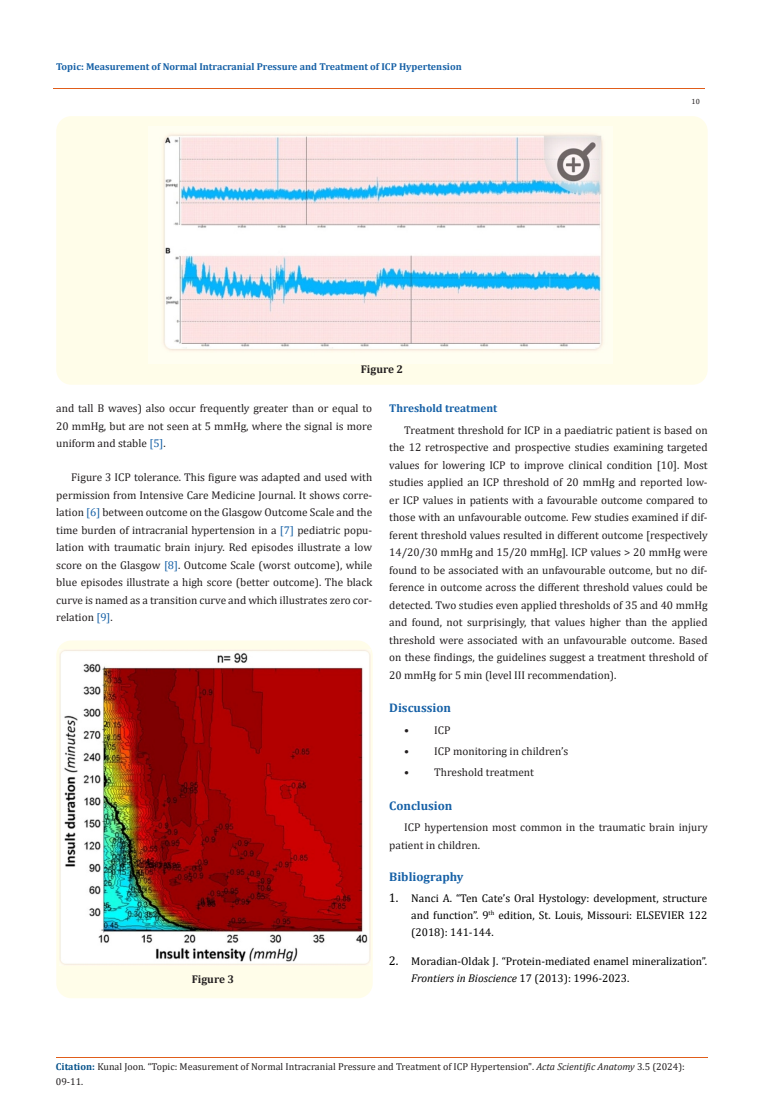
<style>
.page{position:relative;width:764px;height:1110px;background:#fff}
.page>*{position:absolute;margin:0;border:0;box-sizing:border-box;transform-origin:0 0}
.List_Paragraph{font:700 12.5px "Cambria";color:#1560a6}
.List_Paragraph-2{font:11.25px/17.5px "Cambria";color:#231f20;text-align:justify}
.t1{font:11.25px/16.9px "Cambria";color:#000;text-align:justify}
.List_Paragraph-3{font:700 11.25px "Cambria";color:#1560a6}
.t2{font:700 11.25px "Cambria";color:#231f20}
.t3{font:10px/15px "Cambria";color:#231f20}
.t4{font:700 10px "Cambria";color:#1560a6}
.t5{font:7.5px "Cambria";color:#231f20}
.s1{font-size:12.5px}
.s2{font-style:italic}
.s3{color:#1560a6}
.s4{font-weight:700;color:#035089}
</style>
<div class="page">
<hr style="left:54px;top:88px;width:651px;height:1px;background:#e05d1a">
<div style="left:56px;top:640px;width:317px;height:358px;background:#fffde9;border-radius:15px"></div>
<div style="left:56px;top:116px;width:651px;height:269px;background:#fffde9;border-radius:15px"></div>
<img style="left:163px;top:134px;width:440px;height:217px">
<img style="left:59px;top:650px;width:311px;height:315px">
<hr style="left:56px;top:1057px;width:651px;height:1px;background:#e05d1a">
<p class="t4" style="left:56px;top:60px;width:407px">Topic: Measurement of Normal Intracranial Pressure and Treatment of ICP Hypertension</p>
<p class="t5" style="left:691px;top:97px;width:10px">10</p>
<p class="t2" style="left:361px;top:361px;width:44px">Figure 2</p>
<p class="List_Paragraph-3" style="left:389px;top:400px;width:109px">Threshold treatment</p>
<p class="List_Paragraph-2" style="left:389px;top:421px;width:320px;text-indent:15px">Treatment threshold for ICP in a paediatric patient is based on the 12 retrospective and prospective studies examining targeted values for lowering ICP to improve clinical condition [10]. Most studies applied an ICP threshold of 20 mmHg and reported low&shy;er ICP values in patients with a favourable outcome compared to those with an unfavourable outcome. Few studies examined if dif&shy;ferent threshold values resulted in different outcome [respectively 14/20/30 mmHg and 15/20 mmHg]. ICP values &gt; 20 mmHg were found to be associated with an unfavourable outcome, but no dif&shy;ference in outcome across the different threshold values could be detected. Two studies even applied thresholds of 35 and 40 mmHg and found, not surprisingly, that values higher than the applied threshold were associated with an unfavourable outcome. Based on these findings, the guidelines suggest a treatment threshold of 20 mmHg for 5 min (level III recommendation).</p>
<p class="List_Paragraph" style="left:389px;top:699px;width:63px">Discussion</p>
<p class="List_Paragraph-2" style="left:404px;top:721px;width:48px">• ICP</p>
<p class="List_Paragraph-2" style="left:404px;top:742px;width:166px">• ICP monitoring in children’s</p>
<p class="List_Paragraph-2" style="left:404px;top:763px;width:131px">• Threshold treatment</p>
<p class="List_Paragraph" style="left:389px;top:797px;width:65px">Conclusion</p>
<p class="List_Paragraph-2" style="left:389px;top:818px;width:320px;text-indent:15px">ICP hypertension most common in the traumatic brain injury patient in children.</p>
<p class="List_Paragraph" style="left:389px;top:868px;width:76px">Bibliography</p>
<p class="t1" style="left:411px;top:890px;width:297px;text-indent:-22px"><span class="s1">1.</span> Nanci A. “Ten Cate’s Oral Hystology: development, structure and function”. 9<sup>th</sup> edition, St. Louis, Missouri: ELSEVIER 122 (2018): 141-144.</p>
<p class="t1" style="left:411px;top:953px;width:297px;text-indent:-22px"><span class="s1">2.</span> Moradian-Oldak J. “Protein-mediated enamel mineralization”.<br><span class="s2">Frontiers in Bioscience</span> 17 (2013): 1996-2023.</p>
<p class="List_Paragraph-2" style="left:56px;top:400px;width:317px">and tall B waves) also occur frequently greater than or equal to 20 mmHg, but are not seen at 5 mmHg, where the signal is more uniform and stable <span class="s3">[5]</span>.</p>
<p class="List_Paragraph-2" style="left:56px;top:468px;width:317px;text-indent:15px">Figure 3 ICP tolerance. This figure was adapted and used with permission from Intensive Care Medicine Journal. It shows corre&shy;lation <span class="s3">[6]</span> between outcome on the Glasgow Outcome Scale and the time burden of intracranial hypertension in a <span class="s3">[7]</span> pediatric popu&shy;lation with traumatic brain injury. Red episodes illustrate a low score on the Glasgow <span class="s3">[8]</span>. Outcome Scale (worst outcome), while blue episodes illustrate a high score (better outcome). The black curve is named as a transition curve and which illustrates zero cor&shy;relation <span class="s3">[9]</span>.</p>
<p class="t2" style="left:192px;top:971px;width:44px">Figure 3</p>
<p class="t3" style="left:56px;top:1059px;width:630px"><span class="s4">Citation:</span> Kunal Joon<span class="s2">.</span> “Topic: Measurement of Normal Intracranial Pressure and Treatment of ICP Hypertension". <span class="s2">Acta Scientific Anatomy</span> 3.5 (2024):<br>09-11.</p>
</div>
